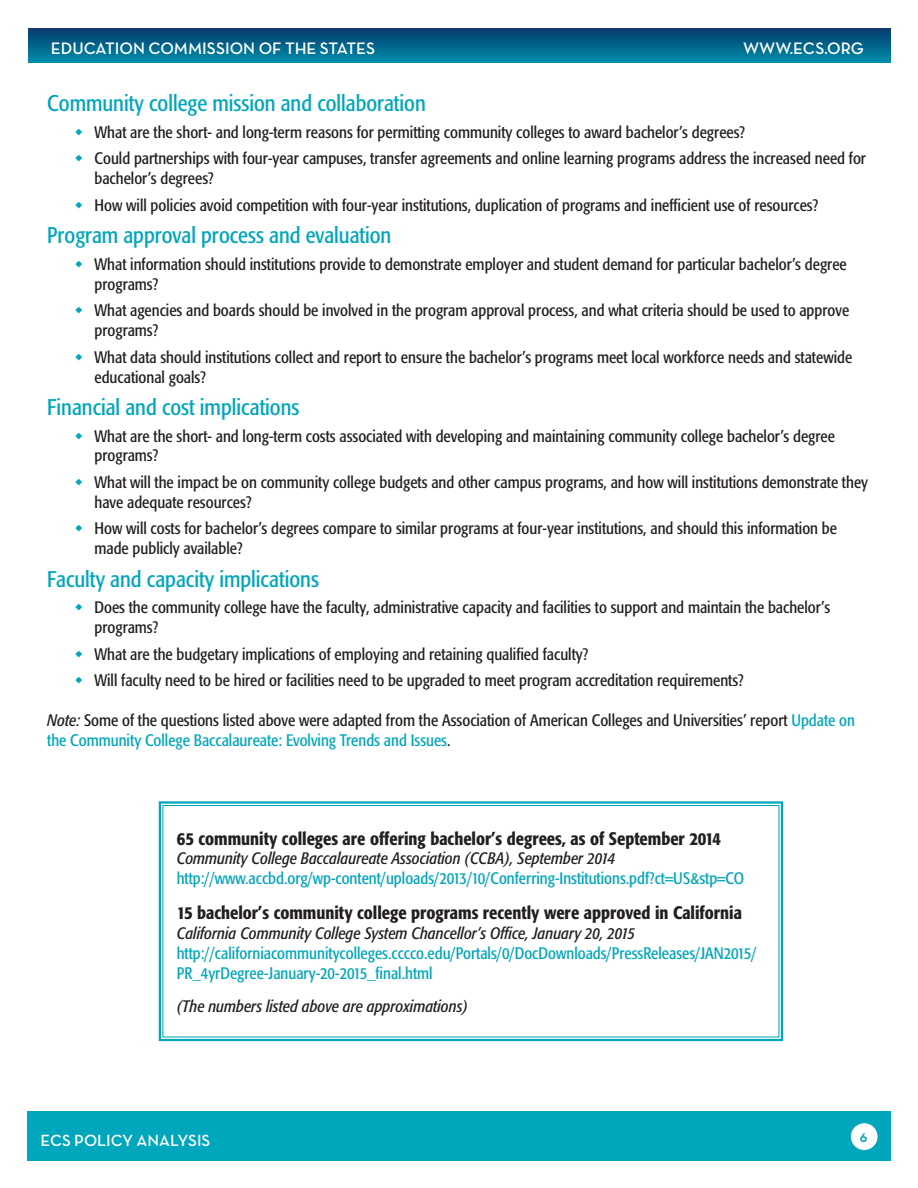
<style>
.page{position:relative;width:918px;height:1188px;background:#fff}
.page>*{position:absolute;margin:0;border:0;box-sizing:border-box;transform-origin:0 0}
.Heading_2{font:condensed 22.5px "Formata";color:#00a6bc}
.t1{font:500 condensed 18px "Formata";color:#231f20}
.t2{font:16.95px "Neutra Text TF Demi SC Alt";color:#fff}
.t3{font:condensed 16.5px/19.8px "Formata";color:#231f20}
.t4{font:condensed 16.5px/19.8px "Formata";color:#00a6bc}
.t5{font:italic condensed 16.5px "Formata";color:#231f20}
.t6{font:16.5px "Neutra Text TF Demi SC Alt";color:#fff}
.t7{font:16.5px "Neutra Text TF Demi SC Alt";color:#00a6bc}
.s1{font-style:italic}
.s2{color:#00a6bc}
.s3{font-style:italic;color:#231f20}
</style>
<div class="page">
<div style="left:27px;top:1112px;width:864px;height:49px;background:#00a6bc"></div>
<div style="left:850px;top:1123px;width:28px;height:27px;background:#fff;border-radius:50%"></div>
<div style="left:850px;top:1122px;width:28px;height:29px;border:1px solid #00a6bc;border-radius:50%"></div>
<div style="left:28px;top:29px;width:863px;height:34px;background:linear-gradient(to bottom,#073b6d,#008ca9)"></div>
<svg style="left:158px;top:801px;width:626px;height:241px"></svg>
<div style="left:163px;top:805px;width:616px;height:232px;border:1px solid #00a6bc"></div>
<p class="t2" style="left:51px;top:38px;width:326px">EDUCATION COMMISSION OF THE STATES</p>
<p class="t2" style="left:743px;top:38px;width:122px">WWW.ECS.ORG</p>
<p class="Heading_2" style="left:47px;top:90px;width:380px">Community college mission and collaboration</p>
<p class="t3" style="left:94px;top:122px;width:652px">What are the short- and long-term reasons for permitting community colleges to award bachelor’s degrees?</p>
<p class="t3" style="left:94px;top:149px;width:773px">Could partnerships with four-year campuses, transfer agreements and online learning programs address the increased need for bachelor’s degrees?</p>
<p class="t3" style="left:94px;top:195px;width:725px">How will policies avoid competition with four-year institutions, duplication of programs and inefficient use of resources?</p>
<p class="Heading_2" style="left:47px;top:222px;width:346px">Program approval process and evaluation</p>
<p class="t3" style="left:94px;top:254px;width:754px">What information should institutions provide to demonstrate employer and student demand for particular bachelor’s degree programs?</p>
<p class="t3" style="left:94px;top:301px;width:756px">What agencies and boards should be involved in the program approval process, and what criteria should be used to approve programs?</p>
<p class="t3" style="left:94px;top:347px;width:759px">What data should institutions collect and report to ensure the bachelor’s programs meet local workforce needs and statewide educational goals?</p>
<p class="Heading_2" style="left:47px;top:394px;width:254px">Financial and cost implications</p>
<p class="t3" style="left:94px;top:426px;width:742px">What are the short- and long-term costs associated with developing and maintaining community college bachelor’s degree programs?</p>
<p class="t3" style="left:94px;top:472px;width:775px">What will the impact be on community college budgets and other campus programs, and how will institutions demonstrate they have adequate resources?</p>
<p class="t3" style="left:94px;top:519px;width:744px">How will costs for bachelor’s degrees compare to similar programs at four-year institutions, and should this information be made publicly available?</p>
<p class="Heading_2" style="left:47px;top:566px;width:273px">Faculty and capacity implications</p>
<p class="t3" style="left:94px;top:598px;width:737px">Does the community college have the faculty, administrative capacity and facilities to support and maintain the bachelor’s programs?</p>
<p class="t3" style="left:94px;top:644px;width:495px">What are the budgetary implications of employing and retaining qualified faculty?</p>
<p class="t3" style="left:94px;top:671px;width:651px">Will faculty need to be hired or facilities need to be upgraded to meet program accreditation requirements?</p>
<p class="t3" style="left:47px;top:711px;width:809px"><span class="s1">Note:</span> Some of the questions listed above were adapted from the Association of American Colleges and Universities’ report <span class="s2">Update on the Community College Baccalaureate: Evolving Trends and Issues</span>.</p>
<p class="t1" style="left:177px;top:827px;width:546px">65 community colleges are offering bachelor’s degrees, as of September 2014</p>
<p class="t4" style="left:177px;top:849px;width:569px"><span class="s3">Community College Baccalaureate Association (CCBA), September 2014 </span>http://www.accbd.org/wp-content/uploads/2013/10/Conferring-Institutions.pdf?ct=US&amp;stp=CO</p>
<p class="t1" style="left:177px;top:902px;width:567px">15 bachelor’s community college programs recently were approved in California</p>
<p class="t4" style="left:177px;top:924px;width:581px"><span class="s3">California Community College System Chancellor’s Office, January 20, 2015 </span>http://californiacommunitycolleges.cccco.edu/Portals/0/DocDownloads/PressReleases/JAN2015/<br>PR_4yrDegree-January-20-2015_final.html</p>
<p class="t5" style="left:177px;top:997px;width:293px">(The numbers listed above are approximations)</p>
<p class="t6" style="left:40px;top:1131px;width:171px">ECS POLICY ANALYSIS</p>
<p class="t7" style="left:859px;top:1127px;width:10px">6</p>
</div>
